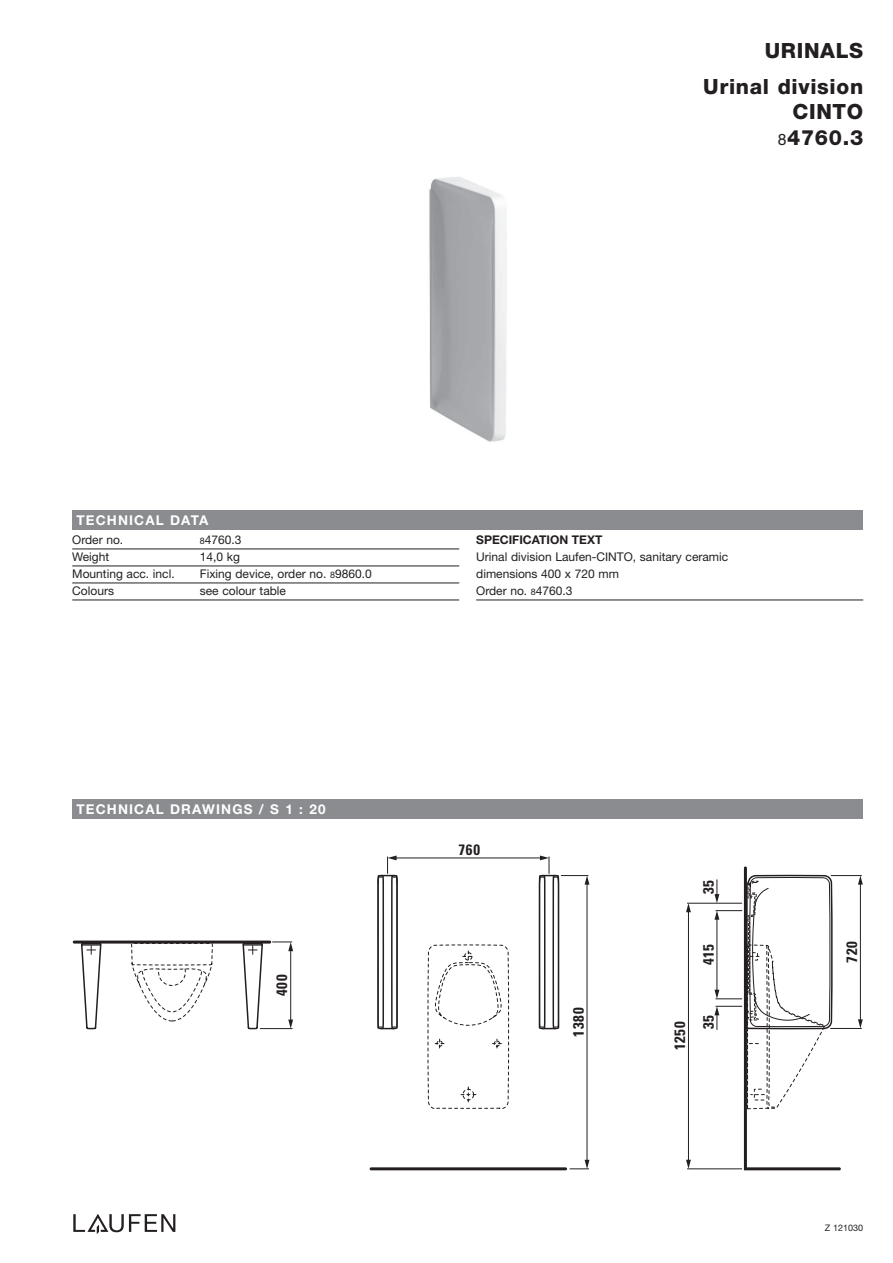
<style>
.page{position:relative;width:893px;height:1263px;background:#fff}
.page>*{position:absolute;margin:0;border:0;box-sizing:border-box;transform-origin:0 0}
.t1{font:800 21px "Helvetica Neue";letter-spacing:.03em;color:#231f20}
.t2{font:700 condensed 15px "Univers";letter-spacing:.05em;color:#231f20}
.t3{font:700 13.5px "Helvetica Neue";letter-spacing:.085em;color:#fff}
.t4{font:12px/17px "Helvetica Neue";color:#231f20}
.t5{font:700 12px "Helvetica Neue";color:#231f20}
.t6{font:9px "Helvetica Neue";color:#231f20}
.s1{font-weight:400;font-size:15.75px}
.s2{font-size:9px}
</style>
<div class="page">
<svg style="left:73px;top:1214px;width:102px;height:20px"></svg>
<hr style="left:73px;top:940px;width:198px;height:3px;background:#231f20">
<svg style="left:80px;top:943px;width:22px;height:87px"></svg>
<svg style="left:242px;top:943px;width:22px;height:87px"></svg>
<svg style="left:428px;top:944px;width:81px;height:165px"></svg>
<svg style="left:131px;top:943px;width:82px;height:79px"></svg>
<hr style="left:831px;top:875px;width:30px;height:1px;background:#231f20">
<hr style="left:831px;top:1028px;width:30px;height:1px;background:#231f20">
<svg style="left:858px;top:875px;width:5px;height:10px"></svg>
<svg style="left:858px;top:1019px;width:5px;height:9px"></svg>
<hr style="left:860px;top:884px;width:1px;height:136px;background:#231f20">
<hr style="left:370px;top:1167px;width:197px;height:3px;background:#231f20">
<svg style="left:377px;top:855px;width:22px;height:175px"></svg>
<hr style="left:396px;top:858px;width:145px;height:1px;background:#231f20">
<svg style="left:538px;top:855px;width:51px;height:204px"></svg>
<hr style="left:587px;top:884px;width:1px;height:276px;background:#231f20">
<svg style="left:570px;top:1160px;width:19px;height:9px"></svg>
<svg style="left:272px;top:942px;width:21px;height:9px"></svg>
<svg style="left:288px;top:1019px;width:5px;height:9px"></svg>
<hr style="left:290px;top:950px;width:1px;height:71px;background:#231f20">
<hr style="left:260px;top:1028px;width:32px;height:1px;background:#231f20">
<hr style="left:687px;top:903px;width:55px;height:1px;background:#231f20">
<hr style="left:687px;top:1168px;width:55px;height:1px;background:#231f20">
<svg style="left:686px;top:903px;width:5px;height:9px"></svg>
<svg style="left:686px;top:1160px;width:5px;height:9px"></svg>
<hr style="left:688px;top:912px;width:1px;height:248px;background:#231f20">
<svg style="left:714px;top:866px;width:127px;height:304px"></svg>
<img style="left:429px;top:177px;width:78px;height:265px">
<hr style="left:72px;top:549px;width:387px;height:1px;background:#231f20">
<hr style="left:72px;top:566px;width:387px;height:1px;background:#231f20">
<hr style="left:72px;top:583px;width:387px;height:1px;background:#231f20">
<hr style="left:72px;top:600px;width:387px;height:1px;background:#231f20">
<hr style="left:476px;top:600px;width:387px;height:1px;background:#231f20">
<div style="left:72px;top:799px;width:791px;height:20px;background:#8a8c8f"></div>
<div style="left:72px;top:510px;width:791px;height:19px;background:#8a8c8f"></div>
<h1 class="t1" style="left:765px;top:43px;width:100px">URINALS</h1>
<h1 class="t1" style="left:703px;top:79px;width:162px">Urinal division</h1>
<h1 class="t1" style="left:778px;top:130px;width:87px"><span class="s1">8</span>4760.3</h1>
<h1 class="t1" style="left:792px;top:104px;width:72px">CINTO</h1>
<p class="t3" style="left:77px;top:515px;width:133px">TECHNICAL DATA</p>
<p class="t4" style="left:72px;top:533px;width:53px">Order no.</p>
<p class="t4" style="left:200px;top:533px;width:43px"><span class="s2">8</span>4760.3</p>
<p class="t4" style="left:72px;top:550px;width:38px">Weight</p>
<p class="t4" style="left:200px;top:550px;width:42px">14,0 kg</p>
<p class="t4" style="left:72px;top:567px;width:104px">Mounting acc. incl.</p>
<p class="t4" style="left:200px;top:567px;width:173px">Fixing device, order no. <span class="s2">8</span>9860.0</p>
<p class="t4" style="left:72px;top:584px;width:43px">Colours</p>
<p class="t4" style="left:200px;top:584px;width:88px">see colour table</p>
<p class="t3" style="left:77px;top:804px;width:251px">TECHNICAL DRAWINGS / S 1 : 20</p>
<p class="t2" style="left:276px;top:996px;width:23px;rotate:-90deg">400</p>
<p class="t5" style="left:476px;top:536px;width:128px">SPECIFICATION TEXT</p>
<p class="t4" style="left:476px;top:550px;width:253px">Urinal division Laufen-CINTO, sanitary ceramic dimensions 400 x 720 mm<br>Order no. <span class="s2">8</span>4760.3</p>
<p class="t2" style="left:459px;top:844px;width:23px">760</p>
<p class="t2" style="left:573px;top:1037px;width:30px;rotate:-90deg">1380</p>
<p class="t2" style="left:703px;top:894px;width:16px;rotate:-90deg">35</p>
<p class="t2" style="left:703px;top:965px;width:23px;rotate:-90deg">415</p>
<p class="t2" style="left:674px;top:1050px;width:30px;rotate:-90deg">1250</p>
<p class="t2" style="left:703px;top:1029px;width:16px;rotate:-90deg">35</p>
<p class="t2" style="left:846px;top:963px;width:23px;rotate:-90deg">720</p>
<p class="t6" style="left:825px;top:1224px;width:40px">Z 121030</p>
</div>
